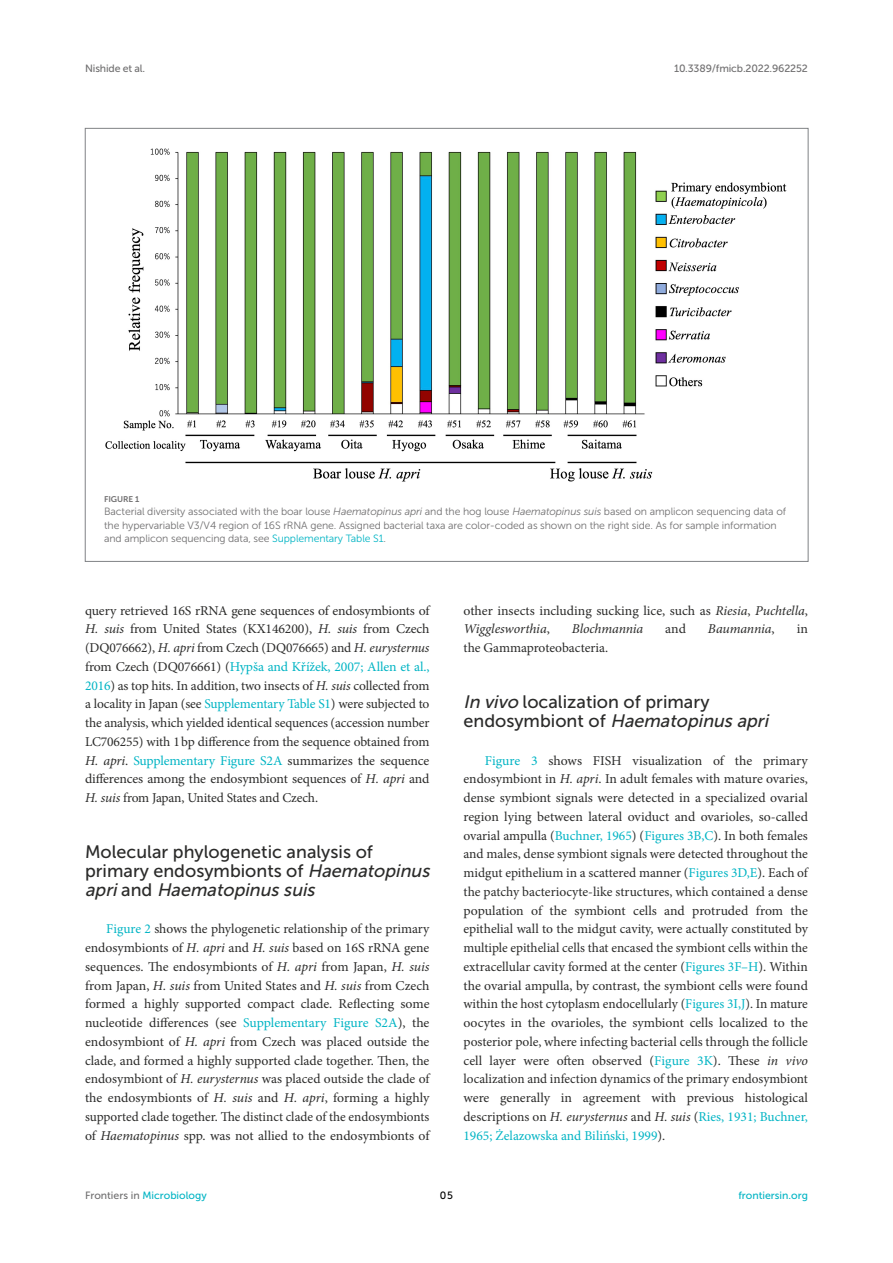
<style>
.page{position:relative;width:893px;height:1263px;background:#fff}
.page>*{position:absolute;margin:0;border:0;box-sizing:border-box;transform-origin:0 0}
.HEAD_2{font:18px/18.8px "Museo Sans 500";color:#2b2b2a}
.TEXT_FLUSH{font:13.5px/18.8px "Minion Pro";letter-spacing:-.005em;color:#2b2b2a;text-align:justify}
.TEXT_FLUSH-2{font:italic 13.5px "Minion Pro";letter-spacing:-.015em;color:#2b2b2a}
.FIG_LEG{font:10.5px/13.5px "Museo Sans 300";letter-spacing:-.01em;color:#706f70}
.t1{font:10.5px "Museo Sans 500";color:#00b4c4}
.t2{font:10.5px "Museo Sans 500";letter-spacing:-.015em;color:#706f70}
.t3{font:10.5px "Museo Sans 500";color:#000}
.FIG_HD{font:8.25px "Museo Sans 700";letter-spacing:-.01em;color:#706f70}
.s1{font-style:italic}
.s2{color:#00b4c4}
.s3{font-style:normal}
.s4{color:#706f70}
</style>
<div class="page">
<img style="left:105px;top:148px;width:682px;height:334px">
<p class="t2" style="left:85px;top:63px;width:62px">Nishide et al.</p>
<p class="t2" style="left:674px;top:63px;width:135px">10.3389/fmicb.2022.962252</p>
<p class="FIG_HD" style="left:104px;top:494px;width:37px">FIGURE 1</p>
<p class="FIG_LEG" style="left:104px;top:505px;width:683px">Bacterial diversity associated with the boar louse <span class="s1">Haematopinus apri</span> and the hog louse <span class="s1">Haematopinus suis</span> based on amplicon sequencing data of the hypervariable V3/V4 region of 16S rRNA gene. Assigned bacterial taxa are color-coded as shown on the right side. As for sample information and amplicon sequencing data, see <span class="s2">Supplementary Table S1</span>.</p>
<p class="TEXT_FLUSH" style="left:85px;top:601px;width:346px">query retrieved 16S rRNA gene sequences of endosymbionts of <span class="s1">H. suis</span> from United States (KX146200), <span class="s1">H. suis</span> from Czech (DQ076662), <span class="s1">H. apri</span> from Czech (DQ076665) and <span class="s1">H. eurysternus </span>from Czech (DQ076661) (<span class="s2">Hypša and Křížek, 2007; Allen et al., 2016</span>) as top hits. In addition, two insects of <span class="s1">H. suis</span> collected from a locality in Japan (see <span class="s2">Supplementary Table S1</span>) were subjected to the analysis, which yielded identical sequences (accession number LC706255) with 1bp difference from the sequence obtained from <span class="s1">H. apri</span>. <span class="s2">Supplementary Figure S2A</span> summarizes the sequence differences among the endosymbiont sequences of <span class="s1">H. apri</span> and <span class="s1">H. suis</span> from Japan, United States and Czech.</p>
<p class="HEAD_2" style="left:85px;top:843px;width:350px">Molecular phylogenetic analysis of primary endosymbionts of <span class="s1">Haematopinus apri</span>a n d <span class="s1">Haematopinus suis</span></p>
<p class="TEXT_FLUSH" style="left:85px;top:920px;width:346px;text-indent:21px"><span class="s2">Figure 2</span> shows the phylogenetic relationship of the primary endosymbionts of <span class="s1">H. apri</span> and <span class="s1">H. suis</span> based on 16S rRNA gene sequences. The endosymbionts of <span class="s1">H. apri</span> from Japan, <span class="s1">H. suis </span>from Japan, <span class="s1">H. suis</span> from United States and <span class="s1">H. suis</span> from Czech formed a highly supported compact clade. Reflecting some nucleotide differences (see <span class="s2">Supplementary Figure S2A</span>), the endosymbiont of <span class="s1">H. apri</span> from Czech was placed outside the clade, and formed a highly supported clade together. Then, the endosymbiont of <span class="s1">H. eurysternus</span> was placed outside the clade of the endosymbionts of <span class="s1">H. suis</span> and <span class="s1">H. apri</span>, forming a highly supported clade together. The distinct clade of the endosymbionts of <span class="s1">Haematopinus</span> spp. was not allied to the endosymbionts of</p>
<p class="TEXT_FLUSH" style="left:463px;top:601px;width:346px">other insects including sucking lice, such as <span class="s1">Riesia</span>, <span class="s1">Puchtella</span>,<br><span class="s1">Wigglesworthia</span>,</p>
<p class="TEXT_FLUSH-2" style="left:572px;top:620px;width:73px">Blochmannia</p>
<p class="TEXT_FLUSH" style="left:665px;top:620px;width:22px">and</p>
<p class="TEXT_FLUSH-2" style="left:708px;top:620px;width:68px">Baumannia<span class="s3">,</span></p>
<p class="TEXT_FLUSH" style="left:797px;top:620px;width:13px">in</p>
<p class="TEXT_FLUSH" style="left:463px;top:638px;width:146px">the Gammaproteobacteria.</p>
<p class="HEAD_2" style="left:463px;top:693px;width:310px"><span class="s1">In vivo</span> localization of primary<br>e n d o sy m b i o n t o f <span class="s1">Haematopinus apri</span></p>
<p class="TEXT_FLUSH" style="left:463px;top:751px;width:346px;text-indent:21px"><span class="s2">Figure 3</span> shows FISH visualization of the primary endosymbiont in <span class="s1">H. apri</span>. In adult females with mature ovaries, dense symbiont signals were detected in a specialized ovarial region lying between lateral oviduct and ovarioles, so-called ovarial ampulla (<span class="s2">Buchner, 1965</span>) (<span class="s2">Figures 3B,C</span>). In both females and males, dense symbiont signals were detected throughout the midgut epithelium in a scattered manner (<span class="s2">Figures 3D,E</span>). Each of the patchy bacteriocyte-like structures, which contained a dense population of the symbiont cells and protruded from the epithelial wall to the midgut cavity, were actually constituted by multiple epithelial cells that encased the symbiont cells within the extracellular cavity formed at the center (<span class="s2">Figures 3F–H</span>). Within the ovarial ampulla, by contrast, the symbiont cells were found within the host cytoplasm endocellularly (<span class="s2">Figures 3I,J</span>). In mature oocytes in the ovarioles, the symbiont cells localized to the posterior pole, where infecting bacterial cells through the follicle cell layer were often observed (<span class="s2">Figure 3K</span>). These <span class="s1">in vivo </span>localization and infection dynamics of the primary endosymbiont were generally in agreement with previous histological descriptions on <span class="s1">H. eurysternus</span> and <span class="s1">H. suis</span> (<span class="s2">Ries, 1931; Buchner, 1965; Żelazowska and Biliński, 1999</span>).</p>
<p class="t1" style="left:85px;top:1190px;width:123px"><span class="s4">Frontiers in</span> Microbiology</p>
<p class="t3" style="left:440px;top:1190px;width:14px">05</p>
<p class="t1" style="left:738px;top:1190px;width:71px">frontiersin.org</p>
</div>
